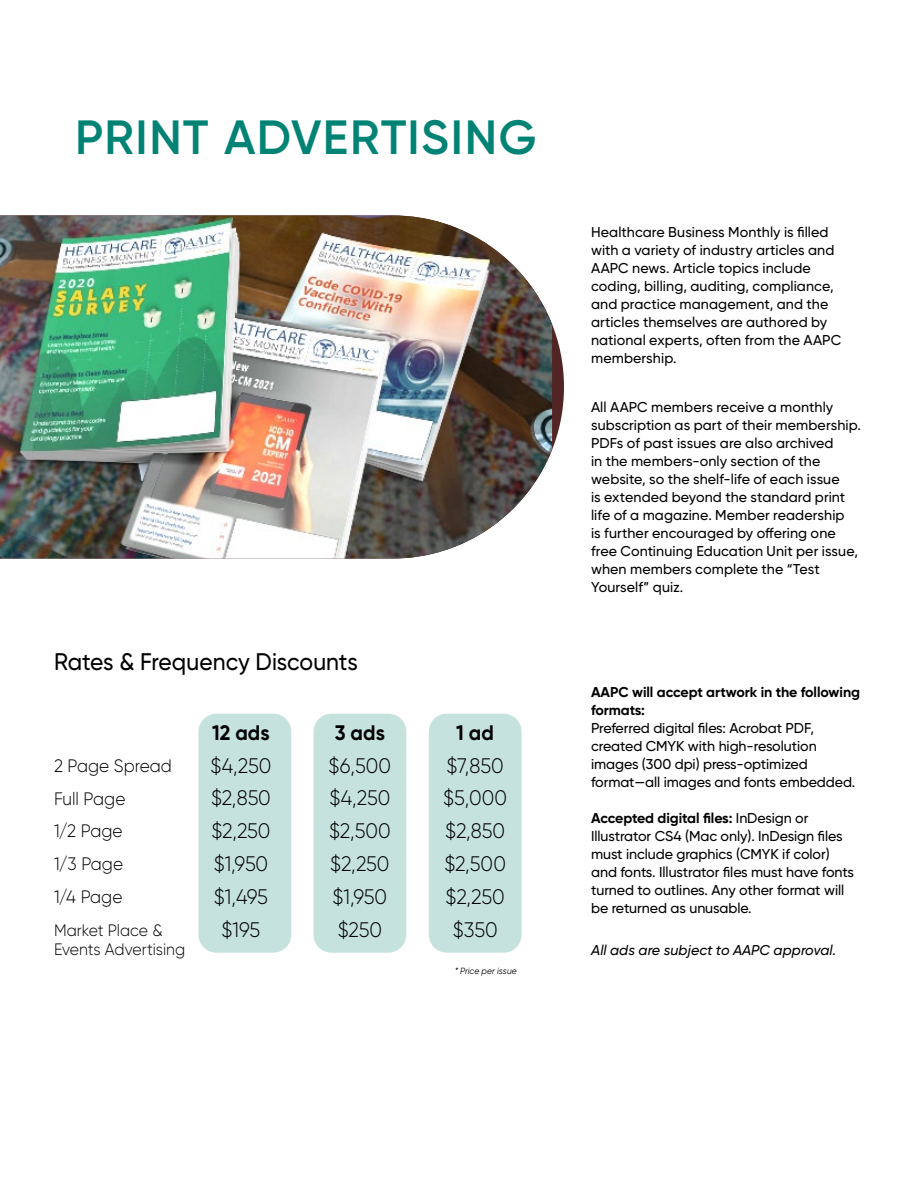
<style>
.page{position:relative;width:918px;height:1188px;background:#fff}
.page>*{position:absolute;margin:0;border:0;box-sizing:border-box;transform-origin:0 0}
.t1{font:600 48px "Gilroy";letter-spacing:.025em;color:#008375}
.t2{font:500 24px "Gilroy";letter-spacing:-.005em;color:#000;scale:.95 1}
.t3{font:300 21px/32.8px "Gilroy";letter-spacing:-.005em;color:#000;text-align:center;scale:.95 1}
.t4{font:700 21px "Gilroy";color:#000;scale:.95 1}
.t5{font:300 18px/32.8px "Gilroy";color:#000;scale:.95 1}
.t6{font:300 16.5px/19.5px "Gilroy";letter-spacing:-.005em;color:#000;scale:.95 1}
.t7{font:500 14.25px/18px "Gilroy";color:#000}
.t8{font:700 14.25px/18px "Gilroy";letter-spacing:-.005em;color:#000}
.t9{font:italic 500 14.25px "Gilroy";letter-spacing:.005em;color:#000}
.t10{font:italic 9px "Gilroy";letter-spacing:.01em;color:#000;scale:.95 1}
.s1{font-weight:700}
</style>
<div class="page">
<div style="left:429px;top:714px;width:93px;height:239px;background:#c5e2df;border-radius:18px"></div>
<div style="left:198px;top:714px;width:93px;height:239px;background:#c5e2df;border-radius:18px"></div>
<div style="left:313px;top:714px;width:93px;height:239px;background:#c5e2df;border-radius:18px"></div>
<svg style="left:552px;top:324px;width:12px;height:126px;fill:#522424"></svg>
<img style="left:0;top:215px;width:552px;height:344px">
<h1 class="t1" style="left:75px;top:107px;width:463px">PRINT ADVERTISING</h1>
<h2 class="t2" style="left:54px;top:646px;width:321px">Rates &amp; Frequency Discounts</h2>
<p class="t5" style="left:54px;top:749px;width:126px">2 Page Spread<br>Full Page<br>1/2 Page<br>1/3 Page<br>1/4 Page</p>
<p class="t6" style="left:54px;top:920px;width:140px">Market Place &amp;<br>Events Advertising</p>
<h3 class="t4" style="left:212px;top:719px;width:62px">12 ads</h3>
<h3 class="t3" style="left:211px;top:749px;width:65px">$4,250 $2,850 $2,250 $1,950 $1,495 $195</h3>
<h3 class="t4" style="left:335px;top:719px;width:54px">3 ads</h3>
<h3 class="t3" style="left:329px;top:749px;width:67px">$6,500 $4,250 $2,500 $2,250 $1,950 $250</h3>
<h3 class="t4" style="left:456px;top:719px;width:41px">1 ad</h3>
<h3 class="t3" style="left:443px;top:749px;width:69px">$7,850 $5,000 $2,850 $2,500 $2,250 $350</h3>
<p class="t10" style="left:455px;top:966px;width:67px">* Price per issue</p>
<p class="t7" style="left:591px;top:222px;width:252px">Healthcare Business Monthly is filled with a variety of industry articles and AAPC news. Article topics include coding, billing, auditing, compliance, and practice management, and the articles themselves are authored by national experts, often from the AAPC membership.</p>
<p class="t7" style="left:591px;top:398px;width:271px">All AAPC members receive a monthly subscription as part of their membership.<br>PDFs of past issues are also archived<br>in the members-only section of the website, so the shelf-life of each issue<br>is extended beyond the standard print life of a magazine. Member readership<br>is further encouraged by offering one free Continuing Education Unit per issue, when members complete the “Test Yourself” quiz.</p>
<p class="t8" style="left:591px;top:683px;width:270px">AAPC will accept artwork in the following formats:</p>
<p class="t7" style="left:591px;top:719px;width:266px">Preferred digital files: Acrobat PDF, created CMYK with high-resolution images (300 dpi) press-optimized format—all images and fonts embedded.</p>
<p class="t7" style="left:591px;top:809px;width:264px"><span class="s1">Accepted digital files:</span> InDesign or Illustrator CS4 (Mac only). InDesign files must include graphics (CMYK if color) and fonts. Illustrator files must have fonts turned to outlines. Any other format will be returned as unusable.</p>
<p class="t9" style="left:591px;top:942px;width:247px">All ads are subject to AAPC approval.</p>
</div>
